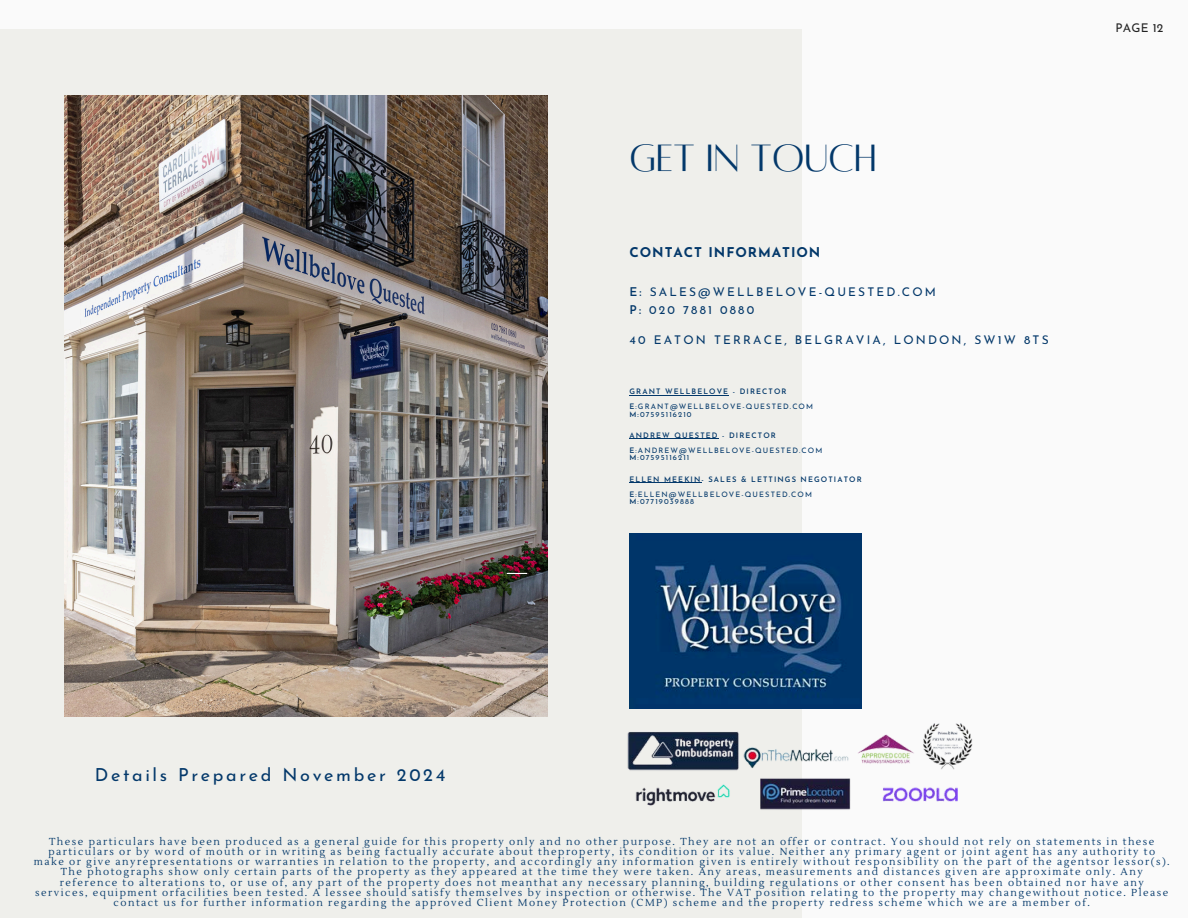
<style>
.page{position:relative;width:1188px;height:918px;background:#fafafa}
.page>*{position:absolute;margin:0;border:0;box-sizing:border-box;transform-origin:0 0}
.t1{font:42px "Alta regular";color:#03386a}
.t2{font:18px "Josefin Sans";letter-spacing:.145em;color:#03386a}
.t3{font:700 13.5px "Josefin Sans";letter-spacing:.07em;color:#03386a}
.t4{font:12px/18px "Josefin Sans";letter-spacing:.18em;color:#03386a}
.t5{font:12px "Josefin Sans";letter-spacing:.02em;color:#222}
.t6{font:10.2px/10.2px "Lustria";letter-spacing:.145em;color:#03386a;text-align:center}
.t7{font:7.5px "Josefin Sans";letter-spacing:.145em;color:#03386a}
.t8{font:600 7.5px "Josefin Sans";letter-spacing:.145em;color:#03386a}
.s1{font-weight:600}
</style>
<div class="page">
<div style="left:0;top:29px;width:802px;height:889px;background:#efefeb"></div>
<img style="left:64px;top:96px;width:484px;height:621px">
<svg style="left:507px;top:573px;width:20px;height:1px"></svg>
<img style="left:630px;top:533px;width:231px;height:176px">
<img style="left:627px;top:723px;width:346px;height:87px">
<hr style="left:630px;top:395px;width:99px;height:1px;background:#03386a">
<hr style="left:630px;top:438px;width:89px;height:1px;background:#03386a">
<hr style="left:630px;top:482px;width:72px;height:1px;background:#03386a">
<h3 class="t2" style="left:95px;top:768px;width:352px">Details Prepared November 2024</h3>
<h2 class="t1" style="left:630px;top:137px;width:249px">GET IN TOUCH</h2>
<p class="t3" style="left:630px;top:247px;width:192px">CONTACT INFORMATION</p>
<h4 class="t4" style="left:630px;top:284px;width:308px"><span class="s1">E:</span> SALES@WELLBELOVE-QUESTED.COM<br><span class="s1">P:</span> 020 7881 0880</h4>
<p class="t4" style="left:630px;top:332px;width:421px">40 EATON TERRACE, BELGRAVIA, LONDON, SW1W 8TS</p>
<h4 class="t8" style="left:630px;top:389px;width:159px">GRANT WELLBELOVE - DIRECTOR</h4>
<h6 class="t7" style="left:630px;top:404px;width:185px"><span class="s1">E</span>:GRANT@WELLBELOVE-QUESTED.COM</h6>
<p class="t7" style="left:630px;top:411px;width:64px"><span class="s1">M:</span>07595116210</p>
<p class="t8" style="left:630px;top:432px;width:148px">ANDREW QUESTED - DIRECTOR</p>
<h6 class="t7" style="left:630px;top:447px;width:194px"><span class="s1">E</span>:ANDREW@WELLBELOVE-QUESTED.COM</h6>
<p class="t7" style="left:630px;top:455px;width:61px"><span class="s1">M</span>:07595116211</p>
<p class="t8" style="left:630px;top:476px;width:234px">ELLEN MEEKIN- SALES &amp; LETTINGS NEGOTIATOR</p>
<h6 class="t7" style="left:630px;top:491px;width:184px"><span class="s1">E</span>:ELLEN@WELLBELOVE-QUESTED.COM</h6>
<p class="t7" style="left:630px;top:499px;width:66px"><span class="s1">M</span>:07719039888</p>
<h4 class="t5" style="left:1115px;top:23px;width:50px">PAGE 12</h4>
<h1 class="t6" style="left:34px;top:837px;width:1137px">These particulars have been produced as a general guide for this property only and no other purpose. They are not an offer or contract. You should not rely on statements in these particulars or by word of mouth or in writing as being factually accurate about theproperty, its condition or its value. Neither any primary agent or joint agent has any authority to make or give anyrepresentations or warranties in relation to the property, and accordingly any information given is entirely without responsibility on the part of the agentsor lessor(s).<br>The photographs show only certain parts of the property as they appeared at the time they were taken. Any areas, measurements and distances given are approximate only. Any reference to alterations to, or use of, any part of the property does not meanthat any necessary planning, building regulations or other consent has been obtained nor have any services, equipment orfacilities been tested. A lessee should satisfy themselves by inspection or otherwise. The VAT position relating to the property may changewithout notice. Please contact us for further information regarding the approved Client Money Protection (CMP) scheme and the property redress scheme which we are a member of.</h1>
</div>
